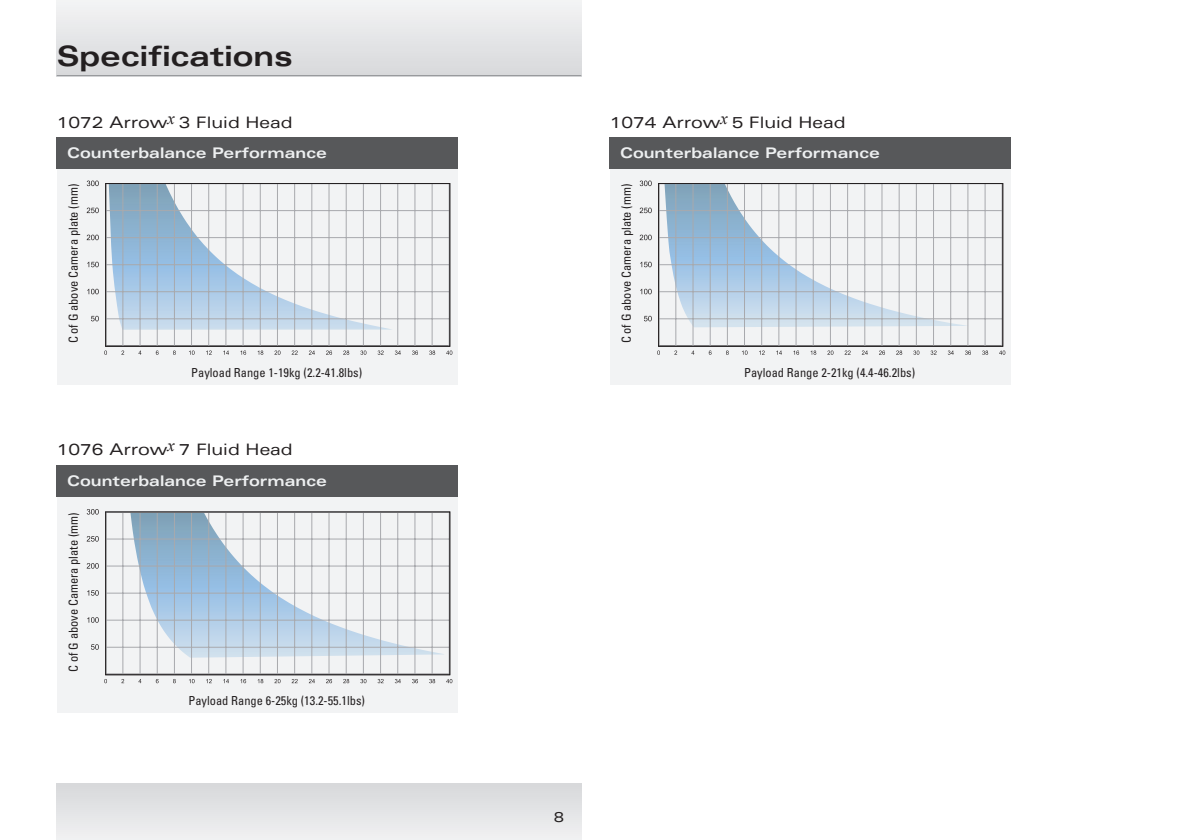
<style>
.page{position:relative;width:1191px;height:840px;background:#fff}
.page>*{position:absolute;margin:0;border:0;box-sizing:border-box;transform-origin:0 0}
.Head{font:700 expanded 28px "Univers LT Std";color:#231f20}
.t1{font:expanded 15.8px "Univers LT";color:#231f20}
.t2{font:700 expanded 14.6px "Univers LT Std";color:#edeff0}
.t3{font:expanded 14px "Univers LT";color:#231f20}
.Text{font:condensed 12.4px "Univers";color:#231f20}
.s1{font-size:16.2px}
</style>
<div class="page">
<div style="left:57px;top:0;width:524px;height:76px;background:linear-gradient(to right,#e5e6e8,#e5e6e8)"></div>
<div style="left:57px;top:782px;width:524px;height:57px;background:#e3e4e6"></div>
<hr style="left:57px;top:75px;width:524px;height:1px;background:#939598">
<div style="left:57px;top:168px;width:400px;height:216px;background:#f2f3f4"></div>
<div style="left:57px;top:137px;width:401px;height:31px;background:#57585a"></div>
<svg style="left:91px;top:315px;width:8px;height:6px"></svg>
<svg style="left:87px;top:288px;width:12px;height:6px"></svg>
<svg style="left:87px;top:261px;width:12px;height:6px"></svg>
<svg style="left:87px;top:234px;width:12px;height:6px"></svg>
<svg style="left:87px;top:207px;width:12px;height:6px"></svg>
<svg style="left:87px;top:180px;width:12px;height:6px"></svg>
<svg style="left:189px;top:350px;width:6px;height:4px"></svg>
<svg style="left:206px;top:350px;width:6px;height:4px"></svg>
<svg style="left:223px;top:350px;width:6px;height:4px"></svg>
<svg style="left:240px;top:350px;width:6px;height:4px"></svg>
<svg style="left:258px;top:350px;width:5px;height:4px"></svg>
<svg style="left:274px;top:350px;width:6px;height:4px"></svg>
<svg style="left:292px;top:350px;width:6px;height:4px"></svg>
<svg style="left:309px;top:350px;width:6px;height:4px"></svg>
<svg style="left:326px;top:350px;width:6px;height:4px"></svg>
<svg style="left:343px;top:350px;width:6px;height:4px"></svg>
<svg style="left:360px;top:350px;width:6px;height:4px"></svg>
<svg style="left:378px;top:350px;width:5px;height:4px"></svg>
<svg style="left:395px;top:350px;width:6px;height:4px"></svg>
<svg style="left:412px;top:350px;width:6px;height:4px"></svg>
<svg style="left:429px;top:350px;width:6px;height:4px"></svg>
<svg style="left:446px;top:350px;width:6px;height:4px"></svg>
<svg style="left:107px;top:185px;width:341px;height:159px"></svg>
<div style="left:105px;top:183px;width:345px;height:163px;border:1px solid #231f20"></div>
<div style="left:610px;top:168px;width:400px;height:216px;background:#f2f3f4"></div>
<div style="left:609px;top:137px;width:401px;height:31px;background:#57585a"></div>
<svg style="left:644px;top:315px;width:8px;height:6px"></svg>
<svg style="left:640px;top:288px;width:11px;height:6px"></svg>
<svg style="left:640px;top:261px;width:11px;height:6px"></svg>
<svg style="left:639px;top:234px;width:12px;height:6px"></svg>
<svg style="left:639px;top:207px;width:12px;height:6px"></svg>
<svg style="left:639px;top:180px;width:12px;height:6px"></svg>
<svg style="left:742px;top:350px;width:5px;height:4px"></svg>
<svg style="left:776px;top:350px;width:6px;height:4px"></svg>
<svg style="left:793px;top:350px;width:6px;height:4px"></svg>
<svg style="left:810px;top:350px;width:6px;height:4px"></svg>
<svg style="left:827px;top:350px;width:6px;height:4px"></svg>
<svg style="left:844px;top:350px;width:6px;height:4px"></svg>
<svg style="left:862px;top:350px;width:6px;height:4px"></svg>
<svg style="left:879px;top:350px;width:6px;height:4px"></svg>
<svg style="left:896px;top:350px;width:6px;height:4px"></svg>
<svg style="left:913px;top:350px;width:6px;height:4px"></svg>
<svg style="left:930px;top:350px;width:6px;height:4px"></svg>
<svg style="left:947px;top:350px;width:6px;height:4px"></svg>
<svg style="left:965px;top:350px;width:6px;height:4px"></svg>
<svg style="left:982px;top:350px;width:6px;height:4px"></svg>
<svg style="left:999px;top:350px;width:6px;height:4px"></svg>
<svg style="left:660px;top:185px;width:341px;height:159px"></svg>
<div style="left:658px;top:183px;width:345px;height:163px;border:1px solid #231f20"></div>
<div style="left:57px;top:496px;width:400px;height:216px;background:#f2f3f4"></div>
<div style="left:57px;top:465px;width:401px;height:31px;background:#57585a"></div>
<svg style="left:91px;top:644px;width:8px;height:5px"></svg>
<svg style="left:87px;top:617px;width:12px;height:5px"></svg>
<svg style="left:87px;top:590px;width:12px;height:5px"></svg>
<svg style="left:87px;top:563px;width:12px;height:5px"></svg>
<svg style="left:87px;top:536px;width:12px;height:5px"></svg>
<svg style="left:87px;top:509px;width:12px;height:5px"></svg>
<svg style="left:189px;top:679px;width:6px;height:3px"></svg>
<svg style="left:206px;top:679px;width:6px;height:3px"></svg>
<svg style="left:223px;top:679px;width:6px;height:3px"></svg>
<svg style="left:240px;top:679px;width:6px;height:3px"></svg>
<svg style="left:258px;top:679px;width:5px;height:3px"></svg>
<svg style="left:274px;top:679px;width:6px;height:3px"></svg>
<svg style="left:292px;top:679px;width:6px;height:3px"></svg>
<svg style="left:309px;top:679px;width:6px;height:3px"></svg>
<svg style="left:326px;top:679px;width:6px;height:3px"></svg>
<svg style="left:343px;top:679px;width:6px;height:3px"></svg>
<svg style="left:360px;top:679px;width:6px;height:3px"></svg>
<svg style="left:378px;top:679px;width:5px;height:3px"></svg>
<svg style="left:395px;top:679px;width:6px;height:3px"></svg>
<svg style="left:412px;top:679px;width:6px;height:3px"></svg>
<svg style="left:429px;top:679px;width:6px;height:3px"></svg>
<svg style="left:446px;top:679px;width:6px;height:3px"></svg>
<svg style="left:107px;top:513px;width:341px;height:159px"></svg>
<div style="left:105px;top:511px;width:345px;height:163px;border:1px solid #231f20"></div>
<p class="Head" style="left:57px;top:40px;width:238px">Specifications</p>
<p class="t1" style="left:57px;top:113px;width:237px">1072 <span class="s1">Arrow</span><sup>x</sup> 3 Fluid Head</p>
<p class="t1" style="left:609px;top:113px;width:237px">1074 <span class="s1">Arrow</span><sup>x</sup> 5 Fluid Head</p>
<p class="t2" style="left:67px;top:144px;width:261px">Counterbalance Performance</p>
<p class="Text" style="left:66px;top:343px;width:161px;rotate:-90deg">C of G above Camera plate (mm)</p>
<p class="Text" style="left:191px;top:364px;width:172px">Payload Range 1-19kg (2.2-41.8lbs)</p>
<p class="t1" style="left:57px;top:439px;width:237px">1076 <span class="s1">Arrow</span><sup>x</sup> 7 Fluid Head</p>
<p class="t2" style="left:67px;top:472px;width:261px">Counterbalance Performance</p>
<p class="Text" style="left:66px;top:671px;width:161px;rotate:-90deg">C of G above Camera plate (mm)</p>
<p class="Text" style="left:188px;top:692px;width:178px">Payload Range 6-25kg (13.2-55.1lbs)</p>
<p class="t2" style="left:620px;top:144px;width:261px">Counterbalance Performance</p>
<p class="Text" style="left:618px;top:343px;width:161px;rotate:-90deg">C of G above Camera plate (mm)</p>
<p class="Text" style="left:744px;top:364px;width:172px">Payload Range 2-21kg (4.4-46.2lbs)</p>
<p class="t3" style="left:551px;top:805px;width:15px">98</p>
</div>
